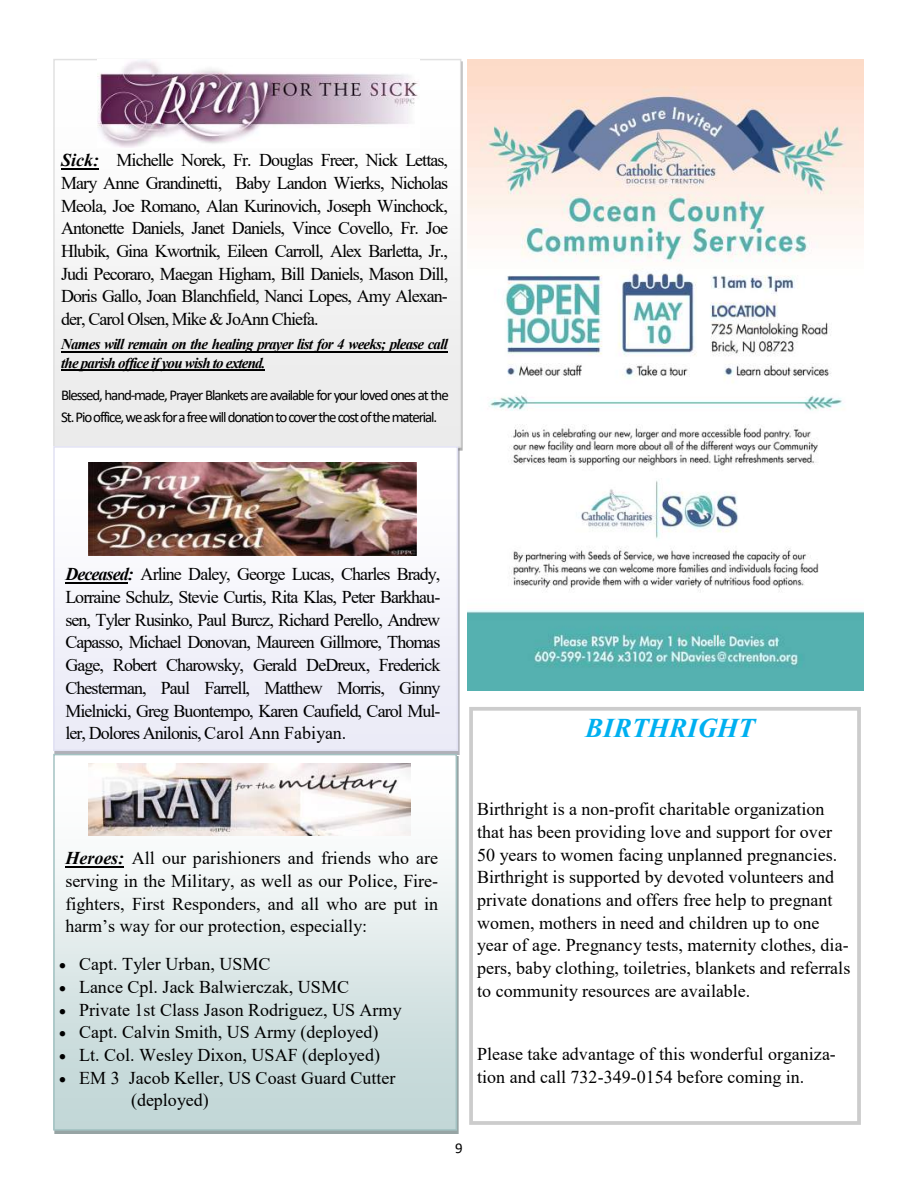
<style>
.page{position:relative;width:918px;height:1188px;background:#fff}
.page>*{position:absolute;margin:0;border:0;box-sizing:border-box;transform-origin:0 0}
.t1{font:italic 700 27px "Times New Roman";color:#00b0f0}
.t2{font:18px/22.6px "Times New Roman";color:#000;text-align:justify}
.t3{font:15px/21.8px "Calibri";letter-spacing:-.075em;color:#000}
.t4{font:italic 700 15px/18.8px "Times New Roman";letter-spacing:-.05em;color:#000}
.s1{font-weight:700;font-style:italic}
</style>
<div class="page">
<div style="left:54px;top:60px;width:407px;height:387px;background:#f3f3f3"></div>
<div style="left:53px;top:59px;width:408px;height:389px;border:2px solid #e1e1e1"></div>
<hr style="left:61px;top:168px;width:38px;height:2px;background:#000">
<hr style="left:61px;top:351px;width:386px;height:1px;background:#000">
<hr style="left:61px;top:370px;width:204px;height:1px;background:#000">
<div style="left:54px;top:447px;width:403px;height:303px;background:linear-gradient(to right,#f1f1f9,#f3f3fa)"></div>
<div style="left:53px;top:446px;width:405px;height:305px;border:2px solid #e1e1f3"></div>
<hr style="left:65px;top:582px;width:63px;height:2px;background:#000">
<div style="left:54px;top:755px;width:402px;height:375px;background:linear-gradient(to bottom,#fff,#bed4d4)"></div>
<div style="left:53px;top:754px;width:404px;height:377px;border:2px solid #a3c2c2"></div>
<hr style="left:65px;top:866px;width:59px;height:2px;background:#000">
<img style="left:468px;top:60px;width:396px;height:630px">
<div style="left:469px;top:707px;width:392px;height:418px;border:4px solid #ccc"></div>
<img style="left:89px;top:764px;width:322px;height:72px">
<img style="left:97px;top:60px;width:322px;height:88px">
<img style="left:89px;top:462px;width:328px;height:94px">
<p class="t2" style="left:61px;top:149px;width:389px"><span class="s1">Sick:</span> Michelle Norek, Fr. Douglas Freer, Nick Lettas, Mary Anne Grandinetti, Baby Landon Wierks, Nicholas Meola, Joe Romano, Alan Kurinovich, Joseph Winchock, Antonette Daniels, Janet Daniels, Vince Covello, Fr. Joe Hlubik, Gina Kwortnik, Eileen Carroll, Alex Barletta, Jr., Judi Pecoraro, Maegan Higham, Bill Daniels, Mason Dill, Doris Gallo, Joan Blanchfield, Nanci Lopes, Amy Alexan&shy;der, Carol Olsen, Mike &amp; JoAnn Chiefa.</p>
<p class="t4" style="left:61px;top:335px;width:389px">Names will remain on the healing prayer list for 4 weeks; please call the parish office if you wish to extend.</p>
<p class="t3" style="left:61px;top:385px;width:389px">Blessed, hand-made, Prayer Blankets are available for your loved ones at the<br>St. Pio office, we ask for a free will donation to cover the cost of the material.</p>
<p class="t2" style="left:65px;top:563px;width:377px"><span class="s1">Deceased:</span> Arline Daley, George Lucas, Charles Brady, Lorraine Schulz, Stevie Curtis, Rita Klas, Peter Barkhau&shy;sen, Tyler Rusinko, Paul Burcz, Richard Perello, Andrew Capasso, Michael Donovan, Maureen Gillmore, Thomas Gage, Robert Charowsky, Gerald DeDreux, Frederick Chesterman, Paul Farrell, Matthew Morris, Ginny Mielnicki, Greg Buontempo, Karen Caufield, Carol Mul&shy;ler, Dolores Anilonis, Carol Ann Fabiyan.</p>
<p class="t1" style="left:585px;top:713px;width:171px">BIRTHRIGHT</p>
<p class="t2" style="left:65px;top:847px;width:374px"><span class="s1">Heroes:</span> All our parishioners and friends who are serving in the Military, as well as our Police, Fire&shy;fighters, First Responders, and all who are put in harm’s way for our protection, especially:</p>
<p class="t2" style="left:59px;top:953px;width:213px">• Capt. Tyler Urban, USMC</p>
<p class="t2" style="left:59px;top:975px;width:292px">• Lance Cpl. Jack Balwierczak, USMC</p>
<p class="t2" style="left:59px;top:998px;width:344px">• Private 1st Class Jason Rodriguez, US Army</p>
<p class="t2" style="left:59px;top:1021px;width:321px">• Capt. Calvin Smith, US Army (deployed)</p>
<p class="t2" style="left:59px;top:1043px;width:323px">• Lt. Col. Wesley Dixon, USAF (deployed)</p>
<p class="t2" style="left:131px;top:1066px;width:266px;text-indent:-72px">• EM 3 Jacob Keller, US Coast Guard Cutter (deployed)</p>
<p class="t2" style="left:477px;top:798px;width:375px;text-align:left">Birthright is a non-profit charitable organization that has been providing love and support for over 50 years to women facing unplanned pregnancies.<br>Birthright is supported by devoted volunteers and private donations and offers free help to pregnant women, mothers in need and children up to one year of age. Pregnancy tests, maternity clothes, dia&shy;pers, baby clothing, toiletries, blankets and referrals to community resources are available.</p>
<p class="t2" style="left:477px;top:1043px;width:360px">Please take advantage of this wonderful organiza&shy;tion and call 732-349-0154 before coming in.</p>
<p class="t3" style="left:455px;top:1138px;width:9px">9</p>
</div>
